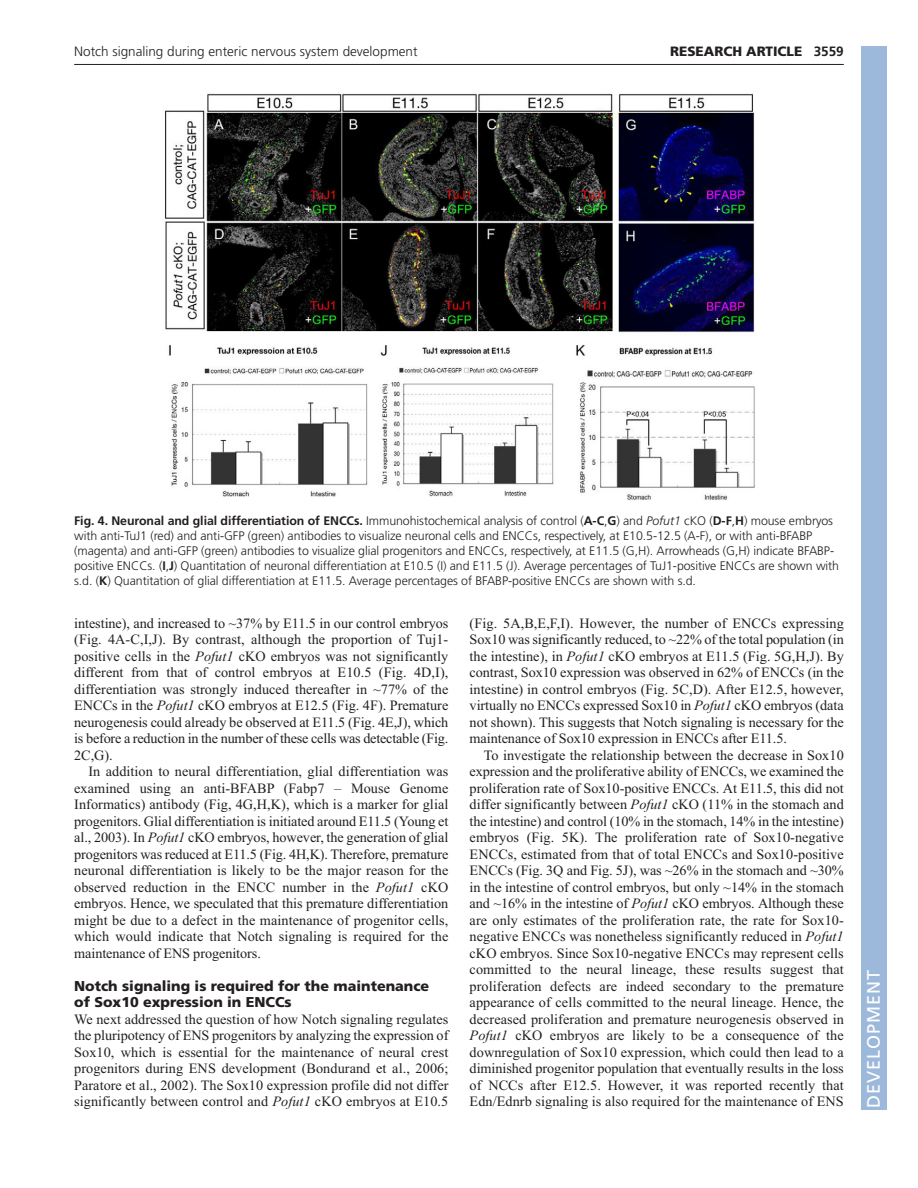
<style>
.page{position:relative;width:918px;height:1188px;background:#fff}
.page>*{position:absolute;margin:0;border:0;box-sizing:border-box;transform-origin:0 0}
.t1{font:18px "Frutiger LT Std";letter-spacing:.055em;color:#fff}
.t2{font:14.25px/16.5px "Times New Roman";letter-spacing:-.005em;color:#231f20;text-align:justify}
.t3{font:900 14.25px/16.5px "Frutiger LT Std";color:#231f20}
.t4{font:300 13.5px "Frutiger LT Std";color:#231f20}
.t5{font:900 13.5px "Frutiger LT Std";color:#231f20}
.t6{font:300 12.3px/15px "Frutiger LT Std";letter-spacing:-.005em;color:#231f20}
.s1{font-weight:700}
.s2{font-style:italic}
</style>
<div class="page">
<hr style="left:74px;top:64px;width:770px;height:1px;background:#231f20">
<img style="left:165px;top:93px;width:590px;height:407px">
<div style="left:861px;top:46px;width:25px;height:1064px;background:#9cb9db"></div>
<p class="t4" style="left:74px;top:46px;width:345px">Notch signaling during enteric nervous system development</p>
<p class="t5" style="left:670px;top:46px;width:175px">RESEARCH ARTICLE <span class="s1">3559</span></p>
<p class="t6" style="left:74px;top:515px;width:766px"><span class="s1">Fig. 4. Neuronal and glial differentiation of ENCCs.</span> Immunohistochemical analysis of control (<span class="s1">A-C</span>,<span class="s1">G</span>) and <span class="s2">Pofut1</span> cKO (<span class="s1">D-F</span>,<span class="s1">H</span>) mouse embryos with anti-TuJ1 (red) and anti-GFP (green) antibodies to visualize neuronal cells and ENCCs, respectively, at E10.5-12.5 (A-F), or with anti-BFABP (magenta) and anti-GFP (green) antibodies to visualize glial progenitors and ENCCs, respectively, at E11.5 (G,H). Arrowheads (G,H) indicate BFABP&shy;positive ENCCs. (<span class="s1">I</span>,<span class="s1">J</span>) Quantitation of neuronal differentiation at E10.5 (I) and E11.5 (J). Average percentages of TuJ1-positive ENCCs are shown with s.d. (<span class="s1">K</span>) Quantitation of glial differentiation at E11.5. Average percentages of BFABP-positive ENCCs are shown with s.d.</p>
<p class="t2" style="left:74px;top:616px;width:376px">intestine), and increased to ~37% by E11.5 in our control embryos (Fig. 4A-C,I,J). By contrast, although the proportion of Tuj1- positive cells in the <span class="s2">Pofut1</span> cKO embryos was not significantly different from that of control embryos at E10.5 (Fig. 4D,I), differentiation was strongly induced thereafter in ~77% of the ENCCs in the <span class="s2">Pofut1</span> cKO embryos at E12.5 (Fig. 4F). Premature neurogenesis could already be observed at E11.5 (Fig. 4E,J), which is before a reduction in the number of these cells was detectable (Fig.<br>2C,G).</p>
<p class="t2" style="left:74px;top:765px;width:376px;text-indent:14px">In addition to neural differentiation, glial differentiation was examined using an anti-BFABP (Fabp7 – Mouse Genome Informatics) antibody (Fig, 4G,H,K), which is a marker for glial progenitors. Glial differentiation is initiated around E11.5 (Young et al., 2003). In <span class="s2">Pofut1</span> cKO embryos, however, the generation of glial progenitors was reduced at E11.5 (Fig. 4H,K). Therefore, premature neuronal differentiation is likely to be the major reason for the observed reduction in the ENCC number in the <span class="s2">Pofut1</span> cKO embryos. Hence, we speculated that this premature differentiation might be due to a defect in the maintenance of progenitor cells, which would indicate that Notch signaling is required for the maintenance of ENS progenitors.</p>
<p class="t3" style="left:74px;top:979px;width:357px">Notch signaling is required for the maintenance of Sox10 expression in ENCCs</p>
<p class="t2" style="left:74px;top:1012px;width:376px">We next addressed the question of how Notch signaling regulates the pluripotency of ENS progenitors by analyzing the expression of Sox10, which is essential for the maintenance of neural crest progenitors during ENS development (Bondurand et al., 2006; Paratore et al., 2002). The Sox10 expression profile did not differ significantly between control and <span class="s2">Pofut1</span> cKO embryos at E10.5</p>
<p class="t2" style="left:470px;top:616px;width:376px">(Fig. 5A,B,E,F,I). However, the number of ENCCs expressing Sox10 was significantly reduced, to ~22% of the total population (in the intestine), in <span class="s2">Pofut1</span> cKO embryos at E11.5 (Fig. 5G,H,J). By contrast, Sox10 expression was observed in 62% of ENCCs (in the intestine) in control embryos (Fig. 5C,D). After E12.5, however, virtually no ENCCs expressed Sox10 in <span class="s2">Pofut1</span> cKO embryos (data not shown). This suggests that Notch signaling is necessary for the maintenance of Sox10 expression in ENCCs after E11.5.</p>
<p class="t2" style="left:470px;top:748px;width:376px;text-indent:14px">To investigate the relationship between the decrease in Sox10 expression and the proliferative ability of ENCCs, we examined the proliferation rate of Sox10-positive ENCCs. At E11.5, this did not differ significantly between <span class="s2">Pofut1</span> cKO (11% in the stomach and the intestine) and control (10% in the stomach, 14% in the intestine) embryos (Fig. 5K). The proliferation rate of Sox10-negative ENCCs, estimated from that of total ENCCs and Sox10-positive ENCCs (Fig. 3Q and Fig. 5J), was ~26% in the stomach and ~30% in the intestine of control embryos, but only ~14% in the stomach and ~16% in the intestine of <span class="s2">Pofut1</span> cKO embryos. Although these are only estimates of the proliferation rate, the rate for Sox10- negative ENCCs was nonetheless significantly reduced in <span class="s2">Pofut1 </span>cKO embryos. Since Sox10-negative ENCCs may represent cells committed to the neural lineage, these results suggest that proliferation defects are indeed secondary to the premature appearance of cells committed to the neural lineage. Hence, the decreased proliferation and premature neurogenesis observed in <span class="s2">Pofut1</span> cKO embryos are likely to be a consequence of the downregulation of Sox10 expression, which could then lead to a diminished progenitor population that eventually results in the loss of NCCs after E12.5. However, it was reported recently that Edn/Ednrb signaling is also required for the maintenance of ENS</p>
<p class="t1" style="left:863px;top:1108px;width:140px;rotate:-90deg">DEVELOPMENT</p>
</div>
